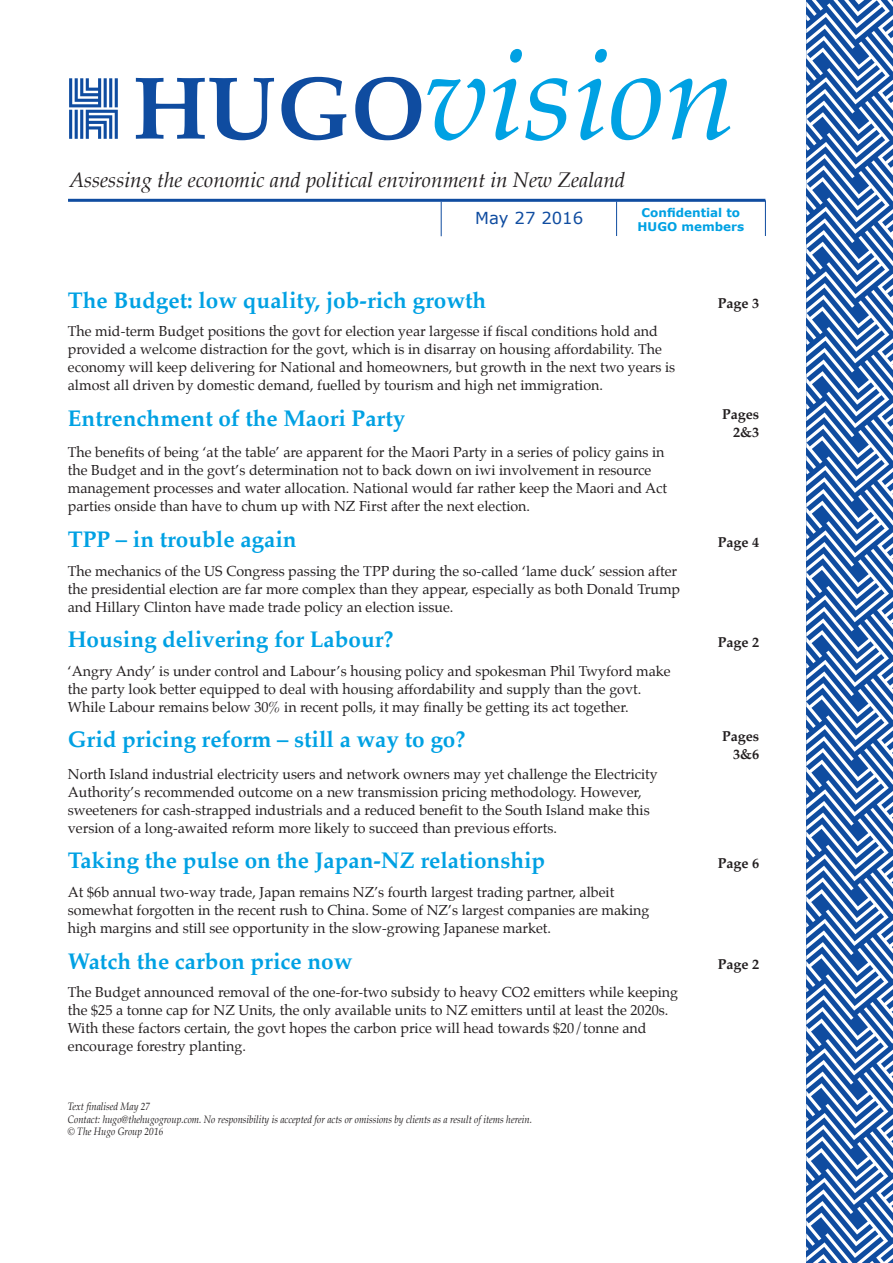
<style>
.page{position:relative;width:893px;height:1263px;background:#fff}
.page>*{position:absolute;margin:0;border:0;box-sizing:border-box;transform-origin:0 0}
.t1{font:italic 127.35px "Palatino";color:#00a1e3}
.t2{font:700 22.5px "Palatino";color:#00a1e3}
.t3{font:italic 20.7px "Palatino";color:#231f20}
.t4{font:16.5px "Verdana";color:#0f4ca0}
.t5{font:14.25px/18px "Palatino";color:#231f20}
.t6{font:700 14.25px/18px "Palatino";color:#231f20;text-align:right}
.t7{font:700 12px/14.4px "Verdana";color:#00a1e3;text-align:center}
.t8{font:italic 10.5px/12.6px "Palatino";color:#231f20;scale:.9 1}
.s1{font-weight:700;font-style:normal;font-size:89.1px;color:#0f4ca0}
</style>
<div class="page">
<svg style="left:69px;top:78px;width:49px;height:61px"></svg>
<hr style="left:68px;top:199px;width:697px;height:3px;background:#0f4ca0">
<hr style="left:765px;top:200px;width:1px;height:36px;background:#0f4ca0">
<hr style="left:616px;top:202px;width:1px;height:34px;background:#0f4ca0">
<hr style="left:441px;top:202px;width:1px;height:34px;background:#0f4ca0">
<svg style="left:806px;top:0;width:87px;height:1263px;fill:#124ea1"></svg>
<h1 class="t1" style="left:133px;top:-12px;width:605px"><span class="s1">HUGO</span>vision</h1>
<h3 class="t3" style="left:69px;top:163px;width:558px">Assessing the economic and political environment in New Zealand</h3>
<p class="t4" style="left:475px;top:207px;width:110px">May 27 2016</p>
<p class="t7" style="left:638px;top:205px;width:108px">Confidential to<br>HUGO members</p>
<h2 class="t2" style="left:68px;top:281px;width:420px">The Budget: low quality, job-rich growth</h2>
<p class="t6" style="left:718px;top:293px;width:43px">Page 3</p>
<p class="t5" style="left:68px;top:322px;width:609px">The mid-term Budget positions the govt for election year largesse if fiscal conditions hold and provided a welcome distraction for the govt, which is in disarray on housing affordability. The economy will keep delivering for National and homeowners, but growth in the next two years is almost all driven by domestic demand, fuelled by tourism and high net immigration.</p>
<h2 class="t2" style="left:68px;top:399px;width:339px">Entrenchment of the Maori Party</h2>
<p class="t6" style="left:722px;top:405px;width:39px">Pages<br>2&amp;3</p>
<p class="t5" style="left:68px;top:443px;width:601px">The benefits of being ‘at the table’ are apparent for the Maori Party in a series of policy gains in the Budget and in the govt’s determination not to back down on iwi involvement in resource management processes and water allocation. National would far rather keep the Maori and Act parties onside than have to chum up with NZ First after the next election.</p>
<h2 class="t2" style="left:68px;top:520px;width:230px">TPP – in trouble again</h2>
<p class="t6" style="left:718px;top:533px;width:43px">Page 4</p>
<p class="t5" style="left:68px;top:562px;width:614px">The mechanics of the US Congress passing the TPP during the so-called ‘lame duck’ session after the presidential election are far more complex than they appear, especially as both Donald Trump and Hillary Clinton have made trade policy an election issue.</p>
<h2 class="t2" style="left:68px;top:620px;width:327px">Housing delivering for Labour?</h2>
<p class="t6" style="left:718px;top:633px;width:43px">Page 2</p>
<p class="t5" style="left:68px;top:662px;width:604px">‘Angry Andy’ is under control and Labour’s housing policy and spokesman Phil Twyford make the party look better equipped to deal with housing affordability and supply than the govt.<br>While Labour remains below 30% in recent polls, it may finally be getting its act together.</p>
<h2 class="t2" style="left:68px;top:720px;width:399px">Grid pricing reform – still a way to go?</h2>
<p class="t6" style="left:722px;top:726px;width:39px">Pages<br>3&amp;6</p>
<p class="t5" style="left:68px;top:765px;width:591px">North Island industrial electricity users and network owners may yet challenge the Electricity Authority’s recommended outcome on a new transmission pricing methodology. However, sweeteners for cash-strapped industrials and a reduced benefit to the South Island make this version of a long-awaited reform more likely to succeed than previous efforts.</p>
<h2 class="t2" style="left:68px;top:841px;width:479px">Taking the pulse on the Japan-NZ relationship</h2>
<p class="t6" style="left:718px;top:854px;width:43px">Page 6</p>
<p class="t5" style="left:68px;top:883px;width:583px">At $6b annual two-way trade, Japan remains NZ’s fourth largest trading partner, albeit somewhat forgotten in the recent rush to China. Some of NZ’s largest companies are making high margins and still see opportunity in the slow-growing Japanese market.</p>
<h2 class="t2" style="left:68px;top:942px;width:286px">Watch the carbon price now</h2>
<p class="t6" style="left:718px;top:954px;width:43px">Page 2</p>
<p class="t5" style="left:68px;top:983px;width:612px">The Budget announced removal of the one-for-two subsidy to heavy CO2 emitters while keeping the $25 a tonne cap for NZ Units, the only available units to NZ emitters until at least the 2020s.<br>With these factors certain, the govt hopes the carbon price will head towards $20/tonne and encourage forestry planting.</p>
<p class="t8" style="left:68px;top:1100px;width:517px">Text finalised May 27<br>Contact: hugo@thehugogroup.com. No responsibility is accepted for acts or omissions by clients as a result of items herein. © The Hugo Group 2016</p>
</div>
